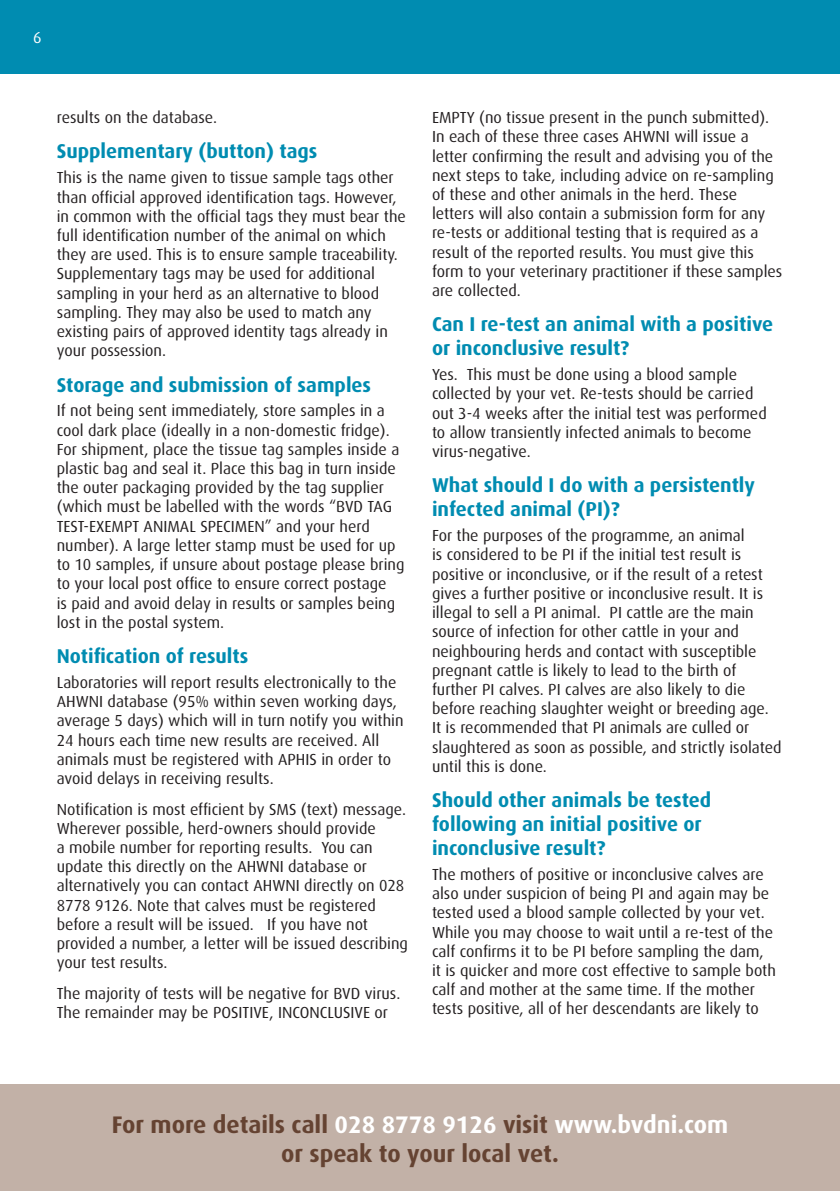
<style>
.page{position:relative;width:840px;height:1191px;background:#fff}
.page>*{position:absolute;margin:0;border:0;box-sizing:border-box;transform-origin:0 0}
.t1{font:700 24px/28.8px "Dax";color:#654332;text-align:center}
.t2{font:700 20px/24px "Dax";color:#008cb1}
.t3{font:16px/19.2px "Dax";color:#231f20}
.t4{font:16px "Dax";color:#fff}
.s1{color:#fff}
</style>
<div class="page">
<div style="left:0;top:0;width:839px;height:74px;background:#008cb1"></div>
<div style="left:0;top:1084px;width:839px;height:107px;background:#c2b1a7"></div>
<p class="t4" style="left:33px;top:30px;width:10px">6</p>
<p class="t3" style="left:57px;top:109px;width:162px">results on the database.</p>
<p class="t2" style="left:57px;top:141px;width:262px">Supplementary (button) tags</p>
<p class="t3" style="left:57px;top:169px;width:350px">This is the name given to tissue sample tags other than official approved identification tags. However, in common with the official tags they must bear the full identification number of the animal on which they are used. This is to ensure sample traceability.<br>Supplementary tags may be used for additional sampling in your herd as an alternative to blood sampling. They may also be used to match any existing pairs of approved identity tags already in your possession.</p>
<p class="t2" style="left:57px;top:374px;width:316px">Storage and submission of samples</p>
<p class="t3" style="left:57px;top:402px;width:349px">If not being sent immediately, store samples in a cool dark place (ideally in a non-domestic fridge).<br>For shipment, place the tissue tag samples inside a plastic bag and seal it. Place this bag in turn inside the outer packaging provided by the tag supplier (which must be labelled with the words “BVD TAG TEST-EXEMPT ANIMAL SPECIMEN” and your herd number). A large letter stamp must be used for up to 10 samples, if unsure about postage please bring to your local post office to ensure correct postage<br>is paid and avoid delay in results or samples being lost in the postal system.</p>
<p class="t2" style="left:57px;top:645px;width:193px">Notification of results</p>
<p class="t3" style="left:57px;top:674px;width:348px">Laboratories will report results electronically to the AHWNI database (95% within seven working days, average 5 days) which will in turn notify you within 24 hours each time new results are received. All animals must be registered with APHIS in order to avoid delays in receiving results.</p>
<p class="t3" style="left:57px;top:800px;width:352px">Notification is most efficient by SMS (text) message.<br>Wherever possible, herd-owners should provide<br>a mobile number for reporting results. You can update this directly on the AHWNI database or alternatively you can contact AHWNI directly on 028<br>8778 9126. Note that calves must be registered before a result will be issued. If you have not provided a number, a letter will be issued describing your test results.</p>
<p class="t3" style="left:57px;top:984px;width:345px">The majority of tests will be negative for BVD virus.<br>The remainder may be POSITIVE, INCONCLUSIVE or</p>
<p class="t3" style="left:432px;top:109px;width:351px">EMPTY (no tissue present in the punch submitted).<br>In each of these three cases AHWNI will issue a letter confirming the result and advising you of the next steps to take, including advice on re-sampling of these and other animals in the herd. These letters will also contain a submission form for any re-tests or additional testing that is required as a result of the reported results. You must give this form to your veterinary practitioner if these samples are collected.</p>
<p class="t2" style="left:432px;top:314px;width:342px">Can I re-test an animal with a positive or inconclusive result?</p>
<p class="t3" style="left:432px;top:366px;width:336px">Yes. This must be done using a blood sample collected by your vet. Re-tests should be carried out 3-4 weeks after the initial test was performed to allow transiently infected animals to become virus-negative.</p>
<p class="t2" style="left:432px;top:475px;width:324px">What should I do with a persistently infected animal (PI)?</p>
<p class="t3" style="left:432px;top:527px;width:351px">For the purposes of the programme, an animal<br>is considered to be PI if the initial test result is positive or inconclusive, or if the result of a retest gives a further positive or inconclusive result. It is illegal to sell a PI animal. PI cattle are the main source of infection for other cattle in your and neighbouring herds and contact with susceptible pregnant cattle is likely to lead to the birth of further PI calves. PI calves are also likely to die before reaching slaughter weight or breeding age.<br>It is recommended that PI animals are culled or slaughtered as soon as possible, and strictly isolated until this is done.</p>
<p class="t2" style="left:432px;top:789px;width:280px">Should other animals be tested following an initial positive or inconclusive result?</p>
<p class="t3" style="left:432px;top:866px;width:345px">The mothers of positive or inconclusive calves are also under suspicion of being PI and again may be tested used a blood sample collected by your vet.<br>While you may choose to wait until a re-test of the calf confirms it to be PI before sampling the dam, it is quicker and more cost effective to sample both calf and mother at the same time. If the mother tests positive, all of her descendants are likely to</p>
<h1 class="t1" style="left:112px;top:1111px;width:617px">For more details call <span class="s1">028 8778 9126</span> visit <span class="s1">www.bvdni.com </span>or speak to your local vet.</h1>
</div>
